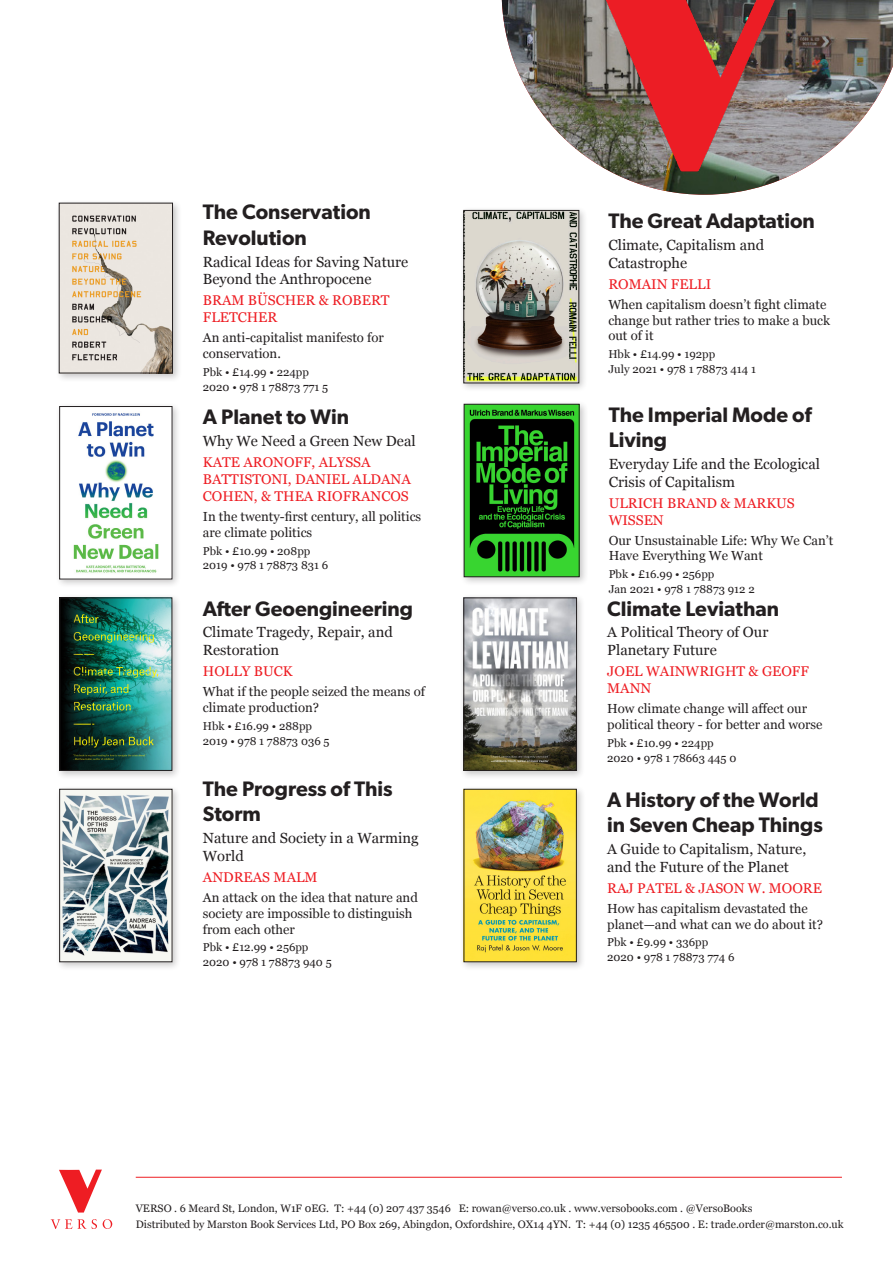
<style>
.page{position:relative;width:893px;height:1263px;background:#fff}
.page>*{position:absolute;margin:0;border:0;box-sizing:border-box;transform-origin:0 0}
.t1{font:600 21px/25.2px "Gibson";color:#231f20}
.sub{font:14.7px/17.7px "Georgia";color:#231f20}
.author{font:14.1px/17px "Georgia";color:#ee1d23}
.blurb{font:13.2px/15.8px "Georgia";color:#231f20}
.biblio{font:11.4px "Georgia";color:#231f20}
.t2{font:10.8px "Georgia";color:#231f20}
</style>
<div class="page">
<div style="left:55px;top:402px;width:127px;height:186px;background:#231f20;opacity:.25"></div>
<img style="left:61px;top:408px;width:109px;height:169px">
<div style="left:59px;top:406px;width:113px;height:173px;border:1px solid #231f20"></div>
<div style="left:55px;top:593px;width:126px;height:187px;background:#231f20;opacity:.25"></div>
<img style="left:62px;top:600px;width:108px;height:169px">
<div style="left:60px;top:598px;width:112px;height:173px;border:1px solid #231f20"></div>
<div style="left:55px;top:785px;width:127px;height:186px;background:#231f20;opacity:.25"></div>
<img style="left:61px;top:791px;width:109px;height:169px">
<div style="left:59px;top:789px;width:113px;height:173px;border:1px solid #231f20"></div>
<div style="left:55px;top:199px;width:127px;height:183px;background:#231f20;opacity:.25"></div>
<img style="left:61px;top:205px;width:110px;height:166px">
<div style="left:59px;top:203px;width:114px;height:170px;border:1px solid #231f20"></div>
<div style="left:459px;top:593px;width:127px;height:187px;background:#231f20;opacity:.25"></div>
<img style="left:465px;top:600px;width:110px;height:169px">
<div style="left:463px;top:598px;width:114px;height:173px;border:1px solid #231f20"></div>
<div style="left:460px;top:785px;width:126px;height:186px;background:#231f20;opacity:.25"></div>
<img style="left:466px;top:791px;width:109px;height:169px">
<div style="left:464px;top:789px;width:113px;height:173px;border:1px solid #231f20"></div>
<img style="left:502px;top:0;width:391px;height:195px">
<hr style="left:136px;top:1177px;width:706px;height:1px;background:#ee1d23">
<svg style="left:59px;top:1169px;width:43px;height:43px"></svg>
<svg style="left:51px;top:1219px;width:35px;height:10px"></svg>
<svg style="left:92px;top:1219px;width:5px;height:10px"></svg>
<svg style="left:103px;top:1219px;width:9px;height:10px"></svg>
<div style="left:460px;top:400px;width:128px;height:186px;background:#231f20;opacity:.25"></div>
<img style="left:466px;top:406px;width:111px;height:169px">
<div style="left:464px;top:404px;width:115px;height:173px;border:1px solid #231f20"></div>
<div style="left:459px;top:206px;width:129px;height:186px;background:#231f20;opacity:.25"></div>
<img style="left:465px;top:212px;width:112px;height:169px">
<div style="left:463px;top:210px;width:116px;height:173px;border:1px solid #231f20"></div>
<img style="left:549px;top:0;width:285px;height:185px">
<p class="t1" style="left:203px;top:199px;width:170px">The Conservation<br>Revolution</p>
<p class="sub" style="left:203px;top:252px;width:207px">Radical Ideas for Saving Nature<br>Beyond the Anthropocene</p>
<p class="author" style="left:203px;top:291px;width:188px">BRAM BÜSCHER &amp; ROBERT<br>FLETCHER</p>
<p class="blurb" style="left:203px;top:329px;width:182px">An anti-capitalist manifesto for conservation.</p>
<p class="biblio" style="left:203px;top:364px;width:108px">Pbk • £14.99 • 224pp</p>
<p class="biblio" style="left:203px;top:378px;width:127px">2020 • 978 1 78873 771 5</p>
<p class="t1" style="left:203px;top:404px;width:148px">A Planet to Win</p>
<p class="sub" style="left:203px;top:431px;width:214px">Why We Need a Green New Deal</p>
<p class="author" style="left:203px;top:453px;width:209px">KATE ARONOFF, ALYSSA<br>BATTISTONI, DANIEL ALDANA<br>COHEN, &amp; THEA RIOFRANCOS</p>
<p class="blurb" style="left:203px;top:508px;width:220px">In the twenty-first century, all politics are climate politics</p>
<p class="biblio" style="left:203px;top:542px;width:109px">Pbk • £10.99 • 208pp</p>
<p class="biblio" style="left:203px;top:557px;width:127px">2019 • 978 1 78873 831 6</p>
<p class="t1" style="left:203px;top:595px;width:212px">After Geoengineering</p>
<p class="sub" style="left:203px;top:623px;width:191px">Climate Tragedy, Repair, and<br>Restoration</p>
<p class="author" style="left:203px;top:662px;width:91px">HOLLY BUCK</p>
<p class="blurb" style="left:203px;top:683px;width:224px">What if the people seized the means of climate production?</p>
<p class="biblio" style="left:203px;top:718px;width:111px">Hbk • £16.99 • 288pp</p>
<p class="biblio" style="left:203px;top:732px;width:128px">2019 • 978 1 78873 036 5</p>
<p class="t1" style="left:203px;top:776px;width:191px">The Progress of This<br>Storm</p>
<p class="sub" style="left:203px;top:829px;width:217px">Nature and Society in a Warming<br>World</p>
<p class="author" style="left:203px;top:868px;width:116px">ANDREAS MALM</p>
<p class="blurb" style="left:203px;top:889px;width:217px">An attack on the idea that nature and society are impossible to distinguish from each other</p>
<p class="biblio" style="left:203px;top:939px;width:107px">Pbk • £12.99 • 256pp</p>
<p class="biblio" style="left:203px;top:954px;width:130px">2020 • 978 1 78873 940 5</p>
<p class="t1" style="left:608px;top:208px;width:208px">The Great Adaptation</p>
<p class="sub" style="left:608px;top:235px;width:157px">Climate, Capitalism and<br>Catastrophe</p>
<p class="author" style="left:608px;top:275px;width:104px">ROMAIN FELLI</p>
<p class="blurb" style="left:608px;top:296px;width:223px">When capitalism doesn’t fight climate change but rather tries to make a buck out of it</p>
<p class="biblio" style="left:608px;top:346px;width:108px">Hbk • £14.99 • 192pp</p>
<p class="biblio" style="left:608px;top:361px;width:149px">July 2021 • 978 1 78873 414 1</p>
<p class="t1" style="left:609px;top:401px;width:204px">The Imperial Mode of<br>Living</p>
<p class="sub" style="left:609px;top:454px;width:213px">Everyday Life and the Ecological<br>Crisis of Capitalism</p>
<p class="author" style="left:609px;top:494px;width:188px">ULRICH BRAND &amp; MARKUS<br>WISSEN</p>
<p class="blurb" style="left:609px;top:532px;width:226px">Our Unsustainable Life: Why We Can’t<br>Have Everything We Want</p>
<p class="biblio" style="left:609px;top:566px;width:107px">Pbk • £16.99 • 256pp</p>
<p class="biblio" style="left:609px;top:581px;width:148px">Jan 2021 • 978 1 78873 912 2</p>
<p class="t1" style="left:607px;top:595px;width:173px">Climate Leviathan</p>
<p class="sub" style="left:607px;top:623px;width:163px">A Political Theory of Our<br>Planetary Future</p>
<p class="author" style="left:607px;top:662px;width:203px">JOEL WAINWRIGHT &amp; GEOFF<br>MANN</p>
<p class="blurb" style="left:607px;top:700px;width:217px">How climate change will affect our political theory - for better and worse</p>
<p class="biblio" style="left:607px;top:734px;width:108px">Pbk • £10.99 • 224pp</p>
<p class="biblio" style="left:607px;top:749px;width:131px">2020 • 978 1 78663 445 0</p>
<p class="t1" style="left:607px;top:786px;width:217px">A History of the World in Seven Cheap Things</p>
<p class="sub" style="left:607px;top:839px;width:201px">A Guide to Capitalism, Nature, and the Future of the Planet</p>
<p class="author" style="left:607px;top:879px;width:216px">RAJ PATEL &amp; JASON W. MOORE</p>
<p class="blurb" style="left:607px;top:900px;width:217px">How has capitalism devastated the planet—and what can we do about it?</p>
<p class="biblio" style="left:607px;top:934px;width:102px">Pbk • £9.99 • 336pp</p>
<p class="biblio" style="left:607px;top:949px;width:129px">2020 • 978 1 78873 774 6</p>
<p class="t2" style="left:136px;top:1201px;width:618px">VERSO . 6 Meard St, London, W1F 0EG. T: +44 (0) 207 437 3546 E: rowan@verso.co.uk . www.versobooks.com . @VersoBooks</p>
<p class="t2" style="left:136px;top:1216px;width:709px">Distributed by Marston Book Services Ltd, PO Box 269, Abingdon, Oxfordshire, OX14 4YN. T: +44 (0) 1235 465500 . E: trade.order@marston.co.uk</p>
</div>
